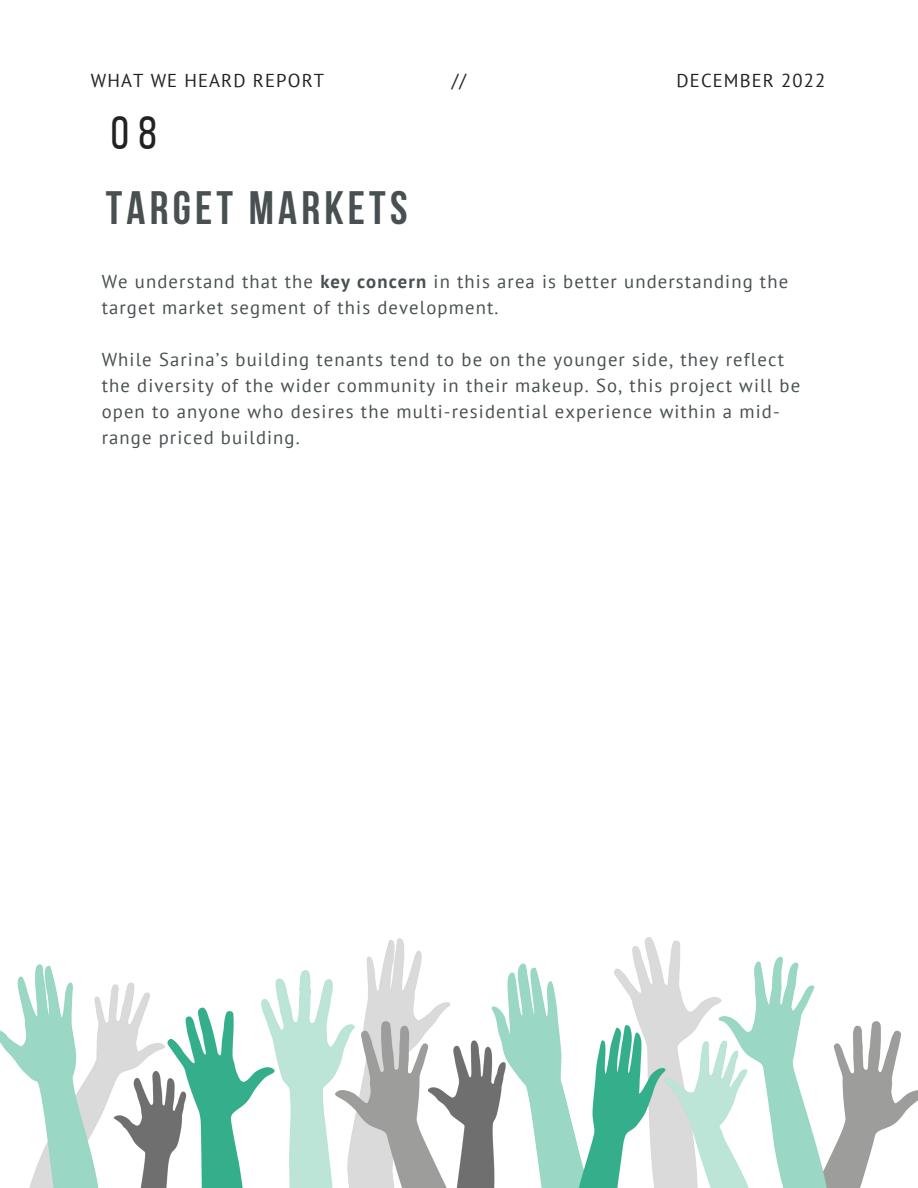
<style>
.page{position:relative;width:918px;height:1188px;background:#fff}
.page>*{position:absolute;margin:0;border:0;box-sizing:border-box;transform-origin:0 0}
.t1{font:700 46.65px "Bebas Neue";letter-spacing:.09em;color:#495052}
.t2{font:46.65px "Bebas Neue";color:#222}
.t3{font:18.75px/25.8px "PT Sans";letter-spacing:.06em;color:#495052}
.t4{font:18.6px "PT Sans";letter-spacing:.06em;color:#222}
.s1{font-weight:700}
</style>
<div class="page">
<img style="left:0;top:938px;width:918px;height:250px">
<p class="t4" style="left:91px;top:68px;width:235px">WHAT WE HEARD REPORT</p>
<p class="t4" style="left:452px;top:68px;width:16px">//</p>
<p class="t4" style="left:677px;top:68px;width:150px">DECEMBER 2022</p>
<h1 class="t2" style="left:111px;top:114px;width:47px">08</h1>
<h1 class="t1" style="left:106px;top:189px;width:303px">TARGET MARKETS</h1>
<p class="t3" style="left:102px;top:268px;width:688px">We understand that the <span class="s1">key concern</span> in this area is better understanding the target market segment of this development.</p>
<p class="t3" style="left:102px;top:346px;width:700px">While Sarina’s building tenants tend to be on the younger side, they reflect the diversity of the wider community in their makeup. So, this project will be open to anyone who desires the multi-residential experience within a mid&shy;range priced building.</p>
</div>
